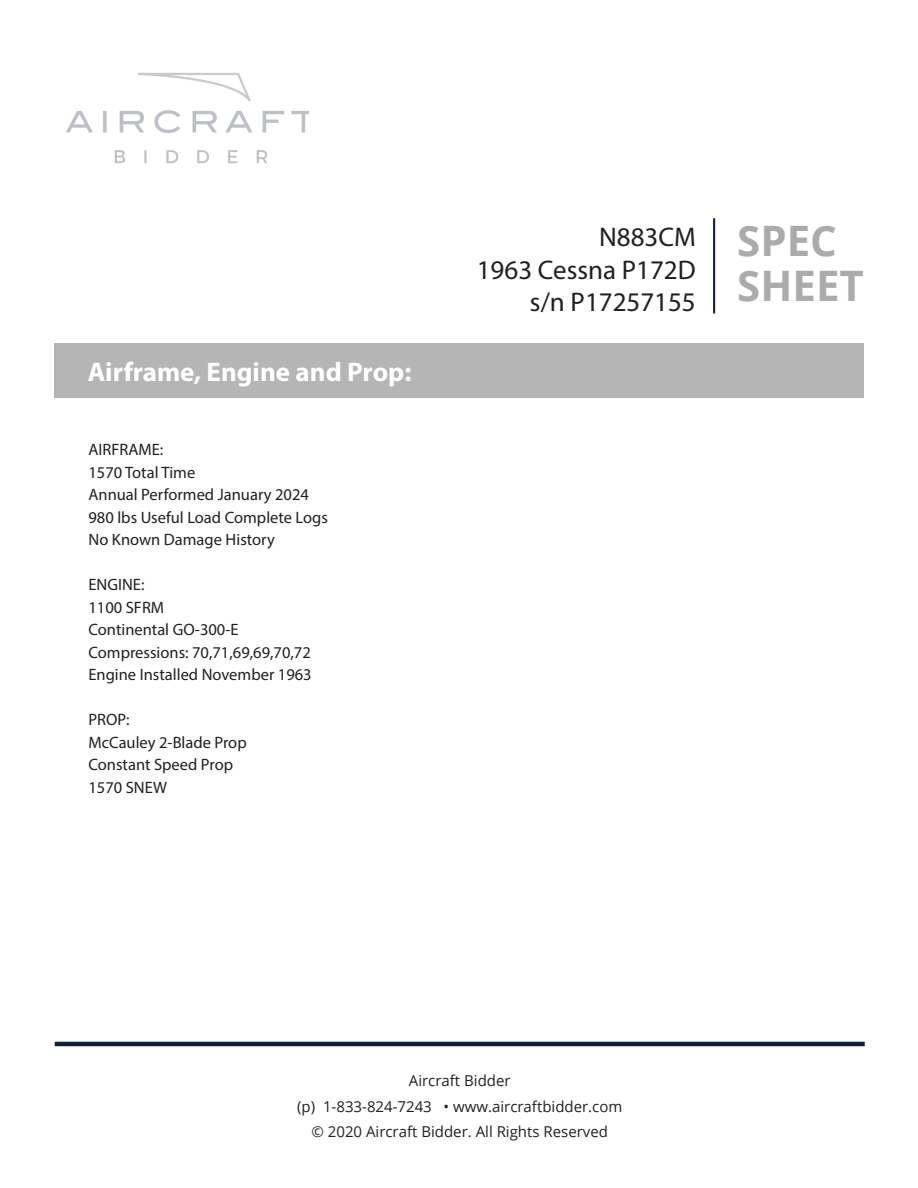
<style>
.page{position:relative;width:918px;height:1188px;background:#fff}
.page>*{position:absolute;margin:0;border:0;box-sizing:border-box;transform-origin:0 0}
.t1{font:700 42px/45.2px "Open Sans";color:#aaabab}
.t2{font:27px/32.4px "Myriad Pro";color:#231f20;text-align:right}
.t3{font:700 27px "Myriad Pro";color:#fff}
.t4{font:16.5px "Myriad Pro";color:#231f20}
.t5{font:15px/25.5px "Open Sans";color:#231f20;text-align:center}
</style>
<div class="page">
<div style="left:55px;top:344px;width:809px;height:54px;background:#b5b5b6"></div>
<img style="left:66px;top:73px;width:243px;height:91px">
<hr style="left:55px;top:1042px;width:810px;height:4px;background:#101f37">
<hr style="left:713px;top:218px;width:2px;height:96px;background:#101f37">
<p class="t3" style="left:88px;top:354px;width:325px">Airframe, Engine and Prop:</p>
<p class="t4" style="left:88px;top:439px;width:76px">AIRFRAME:</p>
<p class="t4" style="left:88px;top:462px;width:108px">1570 Total Time</p>
<p class="t4" style="left:88px;top:484px;width:222px">Annual Performed January 2024</p>
<p class="t4" style="left:88px;top:507px;width:241px">980 lbs Useful Load Complete Logs</p>
<p class="t4" style="left:88px;top:529px;width:188px">No Known Damage History</p>
<p class="t4" style="left:88px;top:574px;width:57px">ENGINE:</p>
<p class="t4" style="left:88px;top:597px;width:77px">1100 SFRM</p>
<p class="t4" style="left:88px;top:619px;width:152px">Continental GO-300-E</p>
<p class="t4" style="left:88px;top:642px;width:224px">Compressions: 70,71,69,69,70,72</p>
<p class="t4" style="left:88px;top:664px;width:225px">Engine Installed November 1963</p>
<p class="t4" style="left:88px;top:709px;width:43px">PROP:</p>
<p class="t4" style="left:88px;top:732px;width:160px">McCauley 2-Blade Prop</p>
<p class="t4" style="left:88px;top:754px;width:146px">Constant Speed Prop</p>
<p class="t4" style="left:88px;top:777px;width:80px">1570 SNEW</p>
<h2 class="t2" style="left:477px;top:221px;width:221px">N883CM<br>1963 Cessna P172D s/n P17257155</h2>
<h1 class="t1" style="left:737px;top:217px;width:128px">SPEC<br>SHEET</h1>
<p class="t5" style="left:297px;top:1068px;width:327px">Aircraft Bidder<br>(p) 1-833-824-7243 • www.aircraftbidder.com © 2020 Aircraft Bidder. All Rights Reserved</p>
</div>
